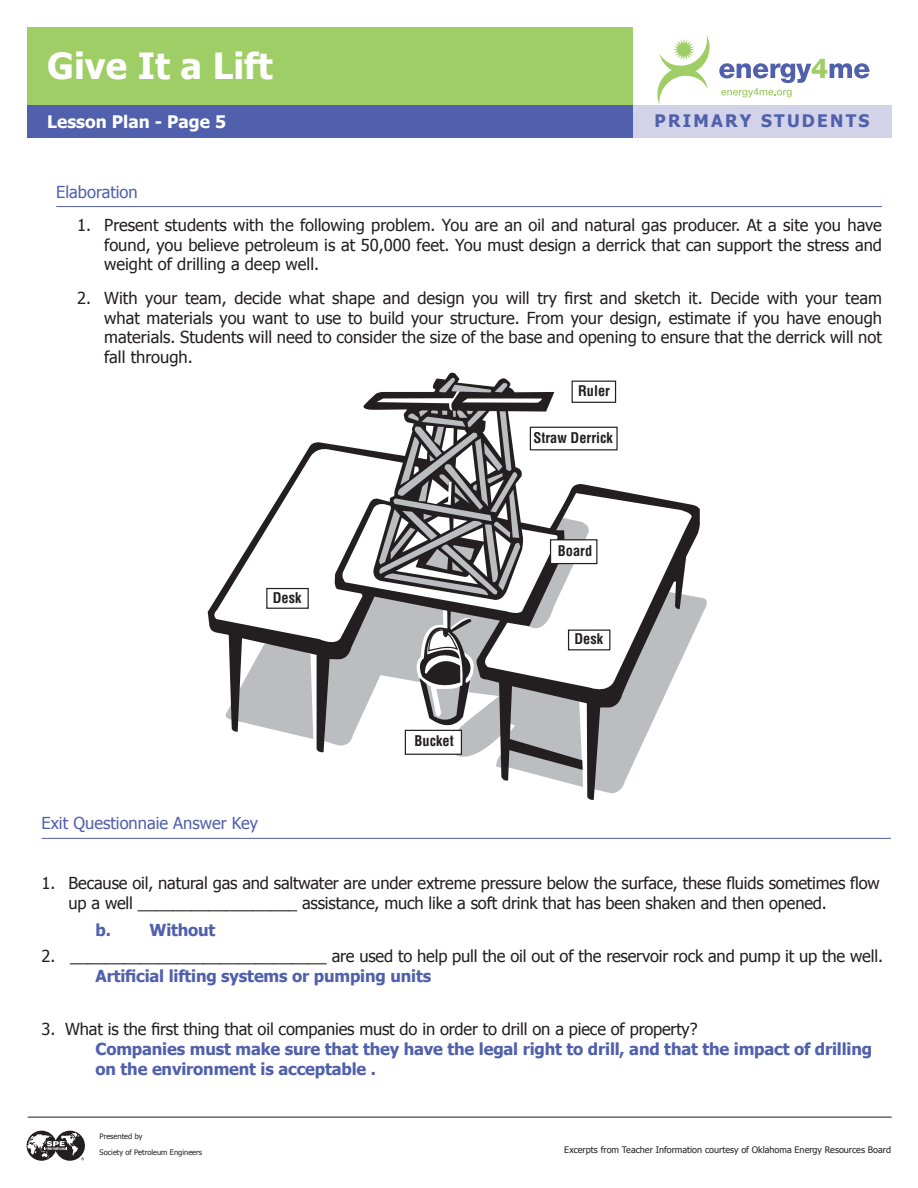
<style>
.page{position:relative;width:918px;height:1188px;background:#fff}
.page>*{position:absolute;margin:0;border:0;box-sizing:border-box;transform-origin:0 0}
.t1{font:700 36px "Tahoma";color:#fff}
.t2{font:700 17.25px "Tahoma";color:#fff}
.t3{font:700 17.25px "Tahoma";letter-spacing:.13em;color:#5060ac}
.t4{font:16.5px/19.8px "Tahoma";letter-spacing:-.01em;color:#231f20;text-align:justify}
.t5{font:700 16.5px/19.8px "Tahoma";letter-spacing:-.01em;color:#5060ac}
.t6{font:16.5px "Tahoma";color:#5060ac}
.t7{font:700 condensed 14.4px "Helvetica LT Std";color:#231f20}
.t8{font:9px "Tahoma";color:#231f20}
.t9{font:7.5px/15.8px "Tahoma";color:#231f20}
</style>
<div class="page">
<hr style="left:42px;top:838px;width:849px;height:1px;background:#5060ac">
<div style="left:633px;top:105px;width:258px;height:33px;background:#d2d3e9"></div>
<div style="left:27px;top:27px;width:606px;height:77px;background:#9fce66"></div>
<div style="left:27px;top:105px;width:606px;height:33px;background:#5060ac"></div>
<hr style="left:28px;top:1117px;width:864px;height:1px;background:#231f20">
<svg style="left:657px;top:35px;width:213px;height:69px"></svg>
<svg style="left:208px;top:442px;width:405px;height:358px"></svg>
<svg style="left:363px;top:373px;width:191px;height:35px"></svg>
<svg style="left:439px;top:377px;width:69px;height:15px"></svg>
<svg style="left:325px;top:408px;width:382px;height:385px"></svg>
<div style="left:405px;top:730px;width:56px;height:24px;background:#fff"></div>
<div style="left:405px;top:730px;width:57px;height:25px;border:1px solid #231f20"></div>
<div style="left:267px;top:589px;width:41px;height:19px;background:#fff"></div>
<div style="left:266px;top:588px;width:43px;height:21px;border:1px solid #231f20"></div>
<div style="left:569px;top:630px;width:41px;height:20px;background:#fff"></div>
<div style="left:568px;top:630px;width:42px;height:20px;border:1px solid #231f20"></div>
<div style="left:551px;top:540px;width:46px;height:24px;background:#fff"></div>
<div style="left:550px;top:539px;width:47px;height:25px;border:1px solid #231f20"></div>
<div style="left:530px;top:427px;width:87px;height:23px;background:#fff"></div>
<div style="left:530px;top:427px;width:88px;height:23px;border:1px solid #231f20"></div>
<div style="left:572px;top:381px;width:44px;height:22px;border:1px solid #231f20"></div>
<hr style="left:56px;top:206px;width:826px;height:1px;background:#5060ac">
<svg style="left:27px;top:1131px;width:58px;height:30px"></svg>
<h1 class="t1" style="left:47px;top:52px;width:227px">Give It a Lift</h1>
<p class="t2" style="left:47px;top:115px;width:180px">Lesson Plan - Page 5</p>
<p class="t3" style="left:655px;top:114px;width:216px">PRIMARY STUDENTS</p>
<p class="t6" style="left:56px;top:185px;width:83px">Elaboration</p>
<p class="t4" style="left:104px;top:214px;width:779px;text-indent:-27px">1. Present students with the following problem. You are an oil and natural gas producer. At a site you have found, you believe petroleum is at 50,000 feet. You must design a derrick that can support the stress and weight of drilling a deep well.</p>
<p class="t4" style="left:104px;top:287px;width:779px;text-indent:-27px">2. With your team, decide what shape and design you will try first and sketch it. Decide with your team what materials you want to use to build your structure. From your design, estimate if you have enough materials. Students will need to consider the size of the base and opening to ensure that the derrick will not fall through.</p>
<p class="t7" style="left:578px;top:385px;width:33px">Ruler</p>
<p class="t7" style="left:533px;top:432px;width:81px">Straw Derrick</p>
<p class="t7" style="left:273px;top:592px;width:30px">Desk</p>
<p class="t6" style="left:42px;top:812px;width:218px">Exit Questionnaie Answer Key</p>
<p class="t7" style="left:415px;top:735px;width:41px">Bucket</p>
<p class="t7" style="left:558px;top:545px;width:36px">Board</p>
<p class="t7" style="left:574px;top:633px;width:30px">Desk</p>
<p class="t4" style="left:69px;top:873px;width:813px;text-indent:-27px">1. Because oil, natural gas and saltwater are under extreme pressure below the surface, these fluids sometimes flow up a well __________________ assistance, much like a soft drink that has been shaken and then opened.</p>
<p class="t5" style="left:96px;top:921px;width:121px">b. Without</p>
<p class="t4" style="left:42px;top:945px;width:843px">2. _____________________________ are used to help pull the oil out of the reservoir rock and pump it up the well.</p>
<p class="t5" style="left:96px;top:965px;width:337px">Artificial lifting systems or pumping units</p>
<p class="t4" style="left:42px;top:1018px;width:657px">3. What is the first thing that oil companies must do in order to drill on a piece of property?</p>
<p class="t5" style="left:96px;top:1038px;width:778px">Companies must make sure that they have the legal right to drill, and that the impact of drilling on the environment is acceptable .</p>
<p class="t9" style="left:100px;top:1129px;width:104px">Presented by<br>Society of Petroleum Engineers</p>
<p class="t8" style="left:564px;top:1144px;width:328px">Excerpts from Teacher Information courtesy of Oklahoma Energy Resources Board</p>
</div>
